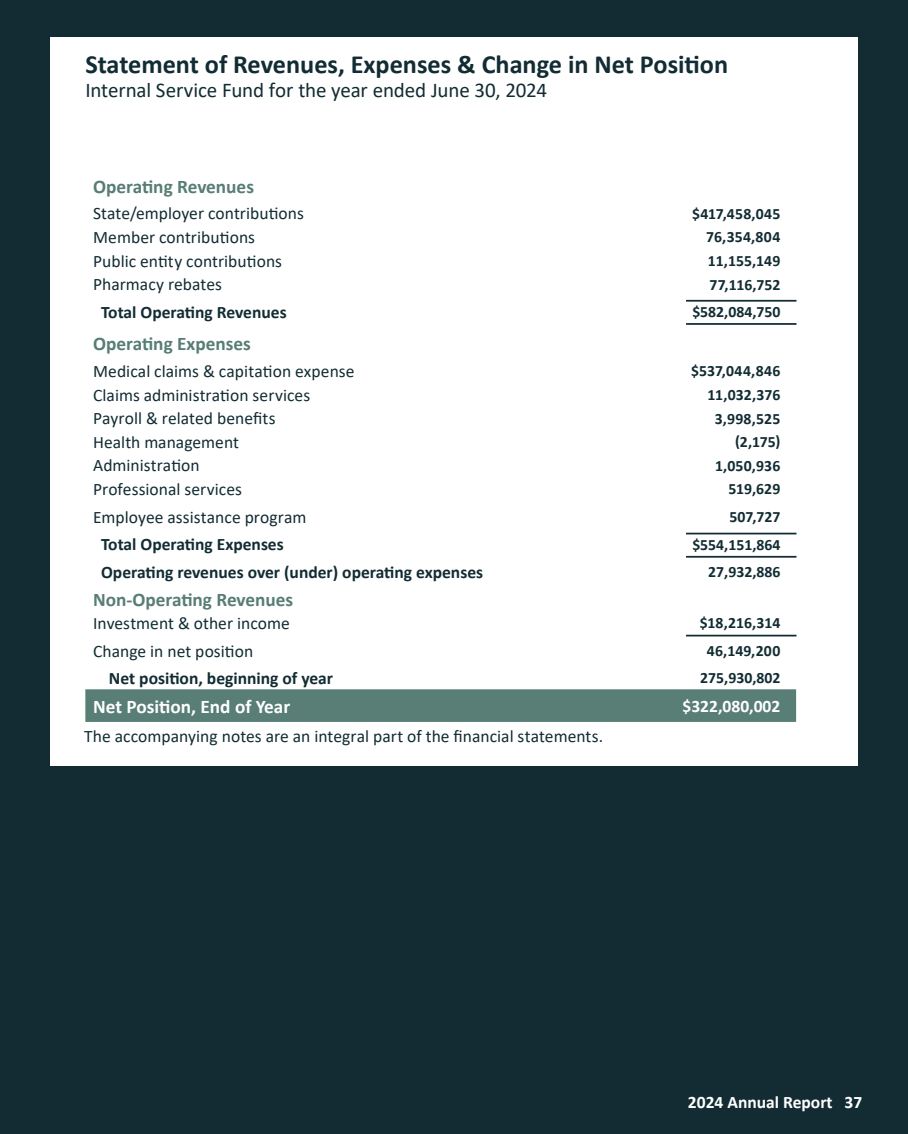
<style>
.page{position:relative;width:908px;height:1134px;background:#fff}
.page>*{position:absolute;margin:0;border:0;box-sizing:border-box;transform-origin:0 0}
.t1{font:700 26.25px "Calibri";color:#122c33}
.t2{font:21px "Calibri";letter-spacing:-.01em;color:#122c33}
.t3{font:700 19.25px "Calibri";color:#577d74}
.t4{font:700 19.25px "Calibri";color:#fff}
.Callout{font:17.5px "Calibri";color:#122c33}
.t5{font:700 17.5px "Calibri";color:#122c33}
.t6{font:700 17.5px "Calibri";color:#fff}
.Callout-2{font:17.5px "Calibri";color:#112c33}
.Callout-3{font:700 15.75px "Calibri";color:#122c33}
.Callout-4{font:700 15.75px "Calibri";letter-spacing:.02em;color:#122c33}
</style>
<div class="page">
<div style="left:0;top:0;width:907px;height:1134px;background:#132c33"></div>
<div style="left:50px;top:38px;width:807px;height:728px;background:#fff"></div>
<div style="left:85px;top:689px;width:710px;height:33px;background:#587e75"></div>
<hr style="left:685px;top:300px;width:111px;height:2px;background:#112c33">
<hr style="left:685px;top:323px;width:111px;height:2px;background:#122c33">
<hr style="left:685px;top:533px;width:111px;height:1px;background:#112c33">
<hr style="left:685px;top:556px;width:111px;height:2px;background:#122c33">
<hr style="left:685px;top:635px;width:111px;height:1px;background:#112c33">
<p class="t1" style="left:85px;top:45px;width:644px">Statement of Revenues, Expenses &amp; Change in Net Position</p>
<p class="t2" style="left:85px;top:75px;width:463px">Internal Service Fund for the year ended June 30, 2024</p>
<p class="t3" style="left:93px;top:173px;width:162px">Operating Revenues</p>
<p class="Callout" style="left:93px;top:201px;width:212px">State/employer contributions</p>
<p class="Callout-3" style="left:691px;top:202px;width:90px">$417,458,045</p>
<p class="Callout" style="left:93px;top:225px;width:163px">Member contributions</p>
<p class="Callout-3" style="left:706px;top:226px;width:75px">76,354,804</p>
<p class="Callout" style="left:93px;top:249px;width:190px">Public entity contributions</p>
<p class="Callout-3" style="left:707px;top:250px;width:74px">11,155,149</p>
<p class="Callout" style="left:93px;top:272px;width:130px">Pharmacy rebates</p>
<p class="Callout-3" style="left:709px;top:273px;width:72px">77,116,752</p>
<p class="t5" style="left:101px;top:300px;width:187px">Total Operating Revenues</p>
<p class="Callout-3" style="left:692px;top:301px;width:89px">$582,084,750</p>
<p class="t3" style="left:93px;top:330px;width:159px">Operating Expenses</p>
<p class="Callout" style="left:93px;top:359px;width:263px">Medical claims &amp; capitation expense</p>
<p class="Callout-4" style="left:691px;top:360px;width:91px">$537,044,846</p>
<p class="Callout" style="left:93px;top:383px;width:218px">Claims administration services</p>
<p class="Callout-3" style="left:707px;top:384px;width:74px">11,032,376</p>
<p class="Callout" style="left:93px;top:406px;width:184px">Payroll &amp; related benefits</p>
<p class="Callout-3" style="left:714px;top:407px;width:67px">3,998,525</p>
<p class="Callout" style="left:93px;top:430px;width:147px">Health management</p>
<p class="Callout-3" style="left:734px;top:431px;width:47px">(2,175)</p>
<p class="Callout" style="left:93px;top:453px;width:108px">Administration</p>
<p class="Callout-3" style="left:714px;top:454px;width:67px">1,050,936</p>
<p class="Callout-2" style="left:93px;top:477px;width:150px">Professional services</p>
<p class="Callout-3" style="left:728px;top:478px;width:53px">519,629</p>
<p class="Callout" style="left:93px;top:505px;width:215px">Employee assistance program</p>
<p class="Callout-3" style="left:729px;top:506px;width:52px">507,727</p>
<p class="t5" style="left:101px;top:532px;width:184px">Total Operating Expenses</p>
<p class="Callout-3" style="left:692px;top:533px;width:89px">$554,151,864</p>
<p class="t5" style="left:101px;top:560px;width:383px">Operating revenues over (under) operating expenses</p>
<p class="Callout-3" style="left:708px;top:561px;width:74px">27,932,886</p>
<p class="t3" style="left:93px;top:586px;width:201px">Non-Operating Revenues</p>
<p class="Callout" style="left:93px;top:611px;width:198px">Investment &amp; other income</p>
<p class="Callout-3" style="left:699px;top:612px;width:82px">$18,216,314</p>
<p class="Callout" style="left:93px;top:639px;width:161px">Change in net position</p>
<p class="Callout-3" style="left:706px;top:639px;width:75px">46,149,200</p>
<p class="t5" style="left:109px;top:666px;width:226px">Net position, beginning of year</p>
<p class="Callout-3" style="left:700px;top:667px;width:81px">275,930,802</p>
<p class="t4" style="left:93px;top:693px;width:198px">Net Position, End of Year</p>
<p class="t6" style="left:682px;top:694px;width:99px">$322,080,002</p>
<p class="Callout" style="left:84px;top:724px;width:520px">The accompanying notes are an integral part of the financial statements.</p>
<p class="t6" style="left:687px;top:1089px;width:176px">2024 Annual Report 37</p>
</div>
